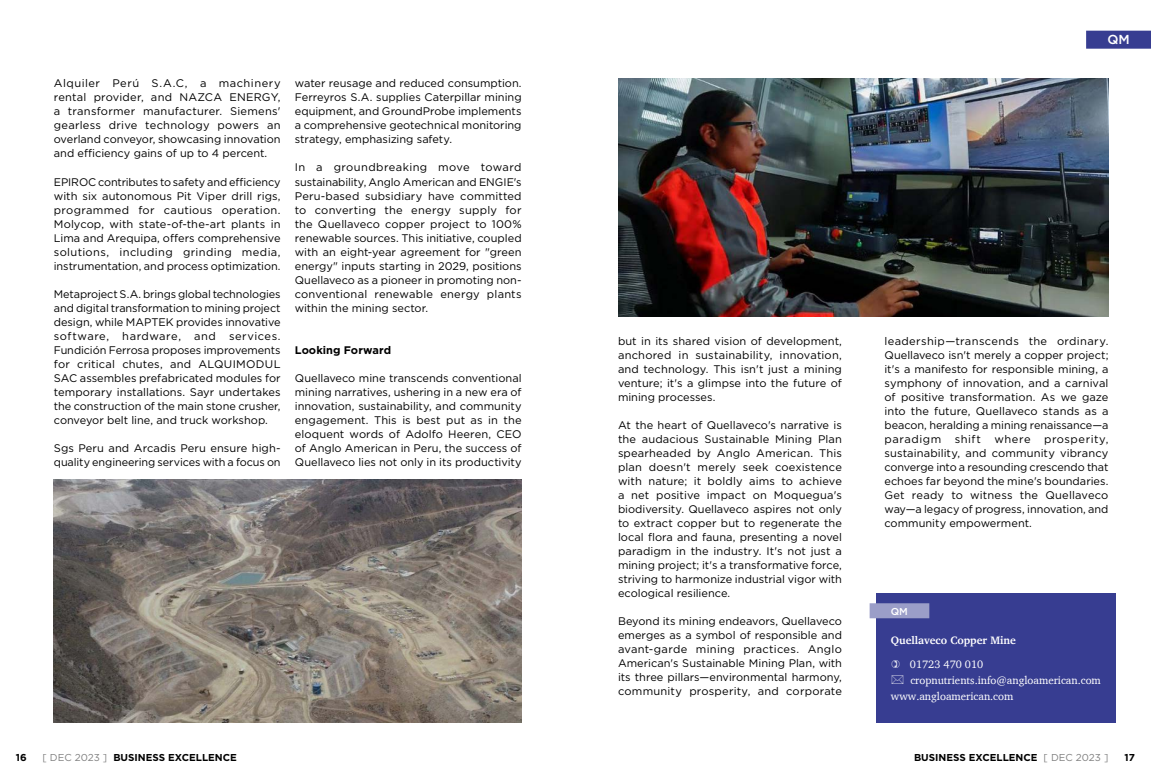
<style>
.page{position:relative;width:1151px;height:783px;background:#fff}
.page>*{position:absolute;margin:0;border:0;box-sizing:border-box;transform-origin:0 0}
.Header_folio{font:500 13px "Gotham";color:#fff}
.Body_first_para{font:11px/14px "Gotham";color:#000;text-align:justify}
.Tel_email{font:11px "Charter";color:#fff}
.Tel_email-2{font:700 11px "Charter";color:#fff}
.Body_first_para-2{font:700 11px "Gotham";letter-spacing:.005em;color:#000}
.t1{font:700 10px "Gotham";color:#000}
.Company_name{font:500 10px "Gotham";color:#fff}
.s1{font-weight:400;color:#808080}
</style>
<div class="page">
<div style="left:877px;top:593px;width:239px;height:129px;background:#373d91"></div>
<div style="left:870px;top:603px;width:59px;height:15px;background:#9b9ec8"></div>
<img style="left:54px;top:479px;width:468px;height:243px">
<div style="left:1086px;top:31px;width:65px;height:18px;background:#373d91"></div>
<img style="left:618px;top:78px;width:490px;height:238px">
<p class="Body_first_para" style="left:54px;top:76px;width:228px">Alquiler Perú S.A.C, a machinery rental provider, and NAZCA ENERGY, a transformer manufacturer. Siemens' gearless drive technology powers an overland conveyor, showcasing innovation and efficiency gains of up to 4 percent.</p>
<p class="Body_first_para" style="left:54px;top:174px;width:228px">EPIROC contributes to safety and efficiency with six autonomous Pit Viper drill rigs, programmed for cautious operation.<br>Molycop, with state-of-the-art plants in Lima and Arequipa, offers comprehensive solutions, including grinding media, instrumentation, and process optimization.</p>
<p class="Body_first_para" style="left:54px;top:286px;width:228px">Metaproject S.A. brings global technologies and digital transformation to mining project design, while MAPTEK provides innovative software, hardware, and services.<br>Fundición Ferrosa proposes improvements for critical chutes, and ALQUIMODUL SAC assembles prefabricated modules for temporary installations. Sayr undertakes the construction of the main stone crusher, conveyor belt line, and truck workshop.</p>
<p class="Body_first_para" style="left:54px;top:440px;width:228px">Sgs Peru and Arcadis Peru ensure high&shy;quality engineering services with a focus on</p>
<p class="Body_first_para" style="left:295px;top:76px;width:228px">water reusage and reduced consumption.<br>Ferreyros S.A. supplies Caterpillar mining equipment, and GroundProbe implements a comprehensive geotechnical monitoring strategy, emphasizing safety.</p>
<p class="Body_first_para" style="left:295px;top:160px;width:228px">In a groundbreaking move toward sustainability, Anglo American and ENGIE's Peru-based subsidiary have committed to converting the energy supply for the Quellaveco copper project to 100% renewable sources. This initiative, coupled with an eight-year agreement for "green energy" inputs starting in 2029, positions Quellaveco as a pioneer in promoting non&shy;conventional renewable energy plants within the mining sector.</p>
<p class="Body_first_para-2" style="left:295px;top:342px;width:98px">Looking Forward</p>
<p class="Body_first_para" style="left:295px;top:370px;width:228px">Quellaveco mine transcends conventional mining narratives, ushering in a new era of innovation, sustainability, and community engagement. This is best put as in the eloquent words of Adolfo Heeren, CEO of Anglo American in Peru, the success of Quellaveco lies not only in its productivity</p>
<p class="Header_folio" style="left:1108px;top:31px;width:24px">QM</p>
<p class="Body_first_para" style="left:618px;top:333px;width:225px">but in its shared vision of development, anchored in sustainability, innovation, and technology. This isn't just a mining venture; it's a glimpse into the future of mining processes.</p>
<p class="Body_first_para" style="left:618px;top:417px;width:225px">At the heart of Quellaveco's narrative is the audacious Sustainable Mining Plan spearheaded by Anglo American. This plan doesn't merely seek coexistence with nature; it boldly aims to achieve a net positive impact on Moquegua's biodiversity. Quellaveco aspires not only to extract copper but to regenerate the local flora and fauna, presenting a novel paradigm in the industry. It's not just a mining project; it's a transformative force, striving to harmonize industrial vigor with ecological resilience.</p>
<p class="Body_first_para" style="left:618px;top:613px;width:225px">Beyond its mining endeavors, Quellaveco emerges as a symbol of responsible and avant-garde mining practices. Anglo American's Sustainable Mining Plan, with its three pillars—environmental harmony, community prosperity, and corporate</p>
<p class="Body_first_para" style="left:884px;top:333px;width:225px">leadership—transcends the ordinary.<br>Quellaveco isn't merely a copper project; it's a manifesto for responsible mining, a symphony of innovation, and a carnival of positive transformation. As we gaze into the future, Quellaveco stands as a beacon, heralding a mining renaissance—a paradigm shift where prosperity, sustainability, and community vibrancy converge into a resounding crescendo that echoes far beyond the mine's boundaries.<br>Get ready to witness the Quellaveco way—a legacy of progress, innovation, and community empowerment.</p>
<p class="Company_name" style="left:891px;top:604px;width:18px">QM</p>
<p class="Tel_email-2" style="left:891px;top:633px;width:126px">Quellaveco Copper Mine</p>
<p class="Tel_email" style="left:910px;top:657px;width:75px">01723 470 010</p>
<p class="Tel_email" style="left:910px;top:673px;width:192px">cropnutrients.info@angloamerican.com</p>
<p class="Tel_email" style="left:891px;top:689px;width:124px">www.angloamerican.com</p>
<p class="t1" style="left:16px;top:750px;width:12px">16</p>
<p class="t1" style="left:43px;top:750px;width:196px"><span class="s1">[ DEC 2023 ]</span> BUSINESS EXCELLENCE</p>
<p class="t1" style="left:914px;top:750px;width:196px">BUSINESS EXCELLENCE <span class="s1">[ DEC 2023 ]</span></p>
<p class="t1" style="left:1124px;top:750px;width:12px">17</p>
</div>
